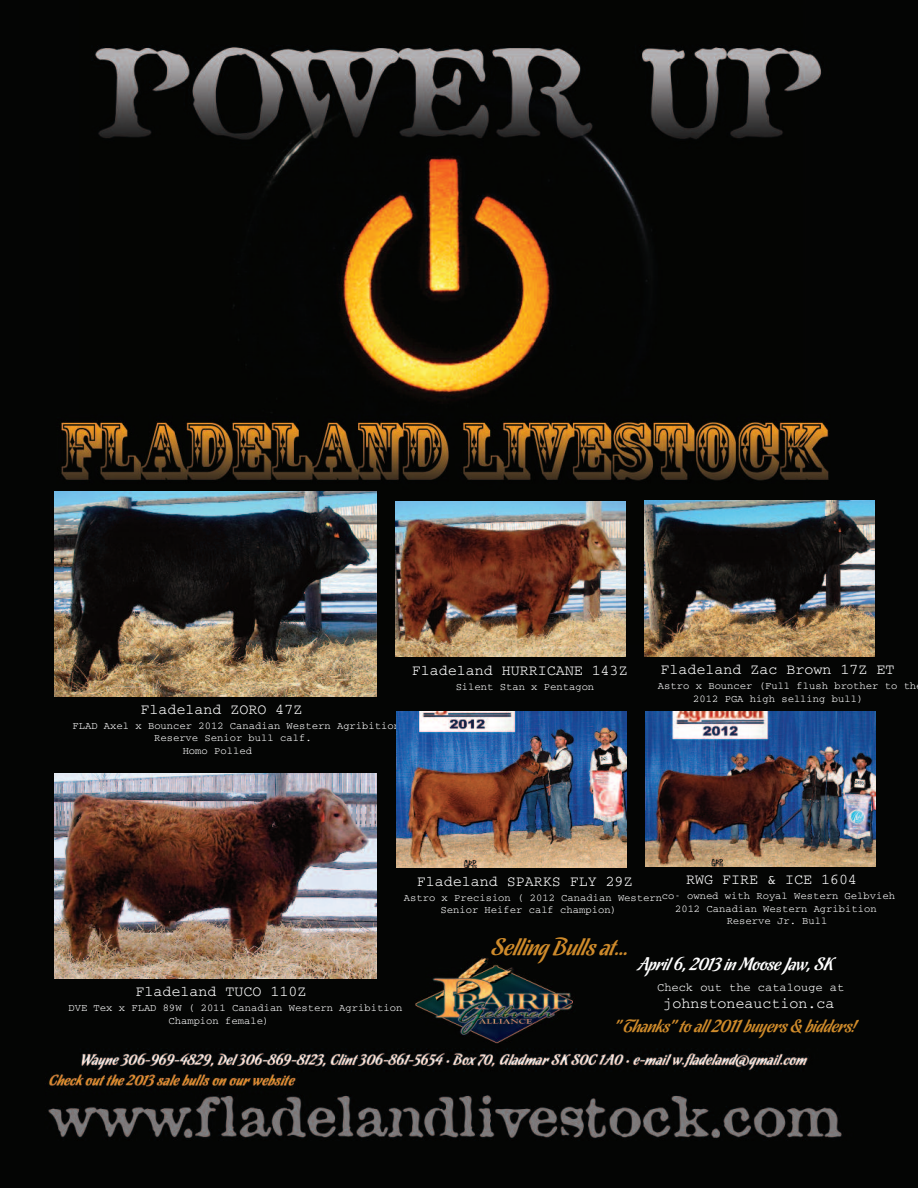
<style>
.page{position:relative;width:918px;height:1188px;background:#fff}
.page>*{position:absolute;margin:0;border:0;box-sizing:border-box;transform-origin:0 0}
.t1{font:24px "Chocolate Amargo";color:#cf8b2b}
.t2{font:18px "Chocolate Amargo";color:#cf8b2b}
.t3{font:18px "Chocolate Amargo";color:#fff}
.t4{font:15px "Courier";color:#fff}
.t5{font:12px "Courier";color:#fff}
.t6{font:10.5px/12.6px "Courier";color:#fff}
</style>
<div class="page">
<img style="left:0;top:0;width:918px;height:1188px">
<img style="left:54px;top:773px;width:322px;height:205px">
<img style="left:396px;top:501px;width:230px;height:156px">
<img style="left:645px;top:501px;width:230px;height:155px">
<img style="left:396px;top:712px;width:230px;height:155px">
<img style="left:645px;top:711px;width:230px;height:155px">
<img style="left:54px;top:492px;width:322px;height:205px">
<h3 class="t4" style="left:140px;top:705px;width:164px">Fladeland ZORO 47Z</h3>
<p class="t6" style="left:72px;top:720px;width:329px">FLAD Axel x Bouncer 2012 Canadian Western Agribition</p>
<p class="t6" style="left:154px;top:732px;width:159px">Reserve Senior bull calf.</p>
<p class="t6" style="left:183px;top:745px;width:71px">Homo Polled</p>
<h3 class="t4" style="left:412px;top:666px;width:218px">Fladeland HURRICANE 143Z</h3>
<p class="t6" style="left:456px;top:681px;width:140px">Silent Stan x Pentagon</p>
<h3 class="t4" style="left:661px;top:665px;width:235px">Fladeland Zac Brown 17Z ET</h3>
<p class="t6" style="left:693px;top:680px;width:225px;text-indent:-35px">Astro x Bouncer (Full flush brother to th<br>2012 PGA high selling bull)</p>
<h3 class="t4" style="left:686px;top:875px;width:172px">RWG FIRE &amp; ICE 1604</h3>
<p class="t6" style="left:662px;top:890px;width:235px;text-align:center">co- owned with Royal Western Gelbvieh<br>2012 Canadian Western Agribition<br>Reserve Jr. Bull</p>
<h3 class="t4" style="left:417px;top:877px;width:218px">Fladeland SPARKS FLY 29Z</h3>
<p class="t6" style="left:441px;top:892px;width:223px;text-indent:-37px">Astro x Precision ( 2012 Canadian Western<br>Senior Heifer calf champion)</p>
<h3 class="t4" style="left:136px;top:987px;width:173px">Fladeland TUCO 110Z</h3>
<p class="t6" style="left:168px;top:1002px;width:235px;text-indent:-100px">DVE Tex x FLAD 89W ( 2011 Canadian Western Agribition<br>Champion female)</p>
<h1 class="t1" style="left:492px;top:939px;width:138px">Selling Bulls at...</h1>
<h2 class="t3" style="left:637px;top:958px;width:197px">April 6, 2013 in MooseJaw, SK</h2>
<p class="t5" style="left:657px;top:984px;width:189px">Check out the catalouge at</p>
<h3 class="t4" style="left:664px;top:999px;width:173px">johnstoneauction.ca</h3>
<h2 class="t2" style="left:614px;top:1020px;width:243px">" Thanks" to all 2011 buyers &amp; bidders!</h2>
</div>
